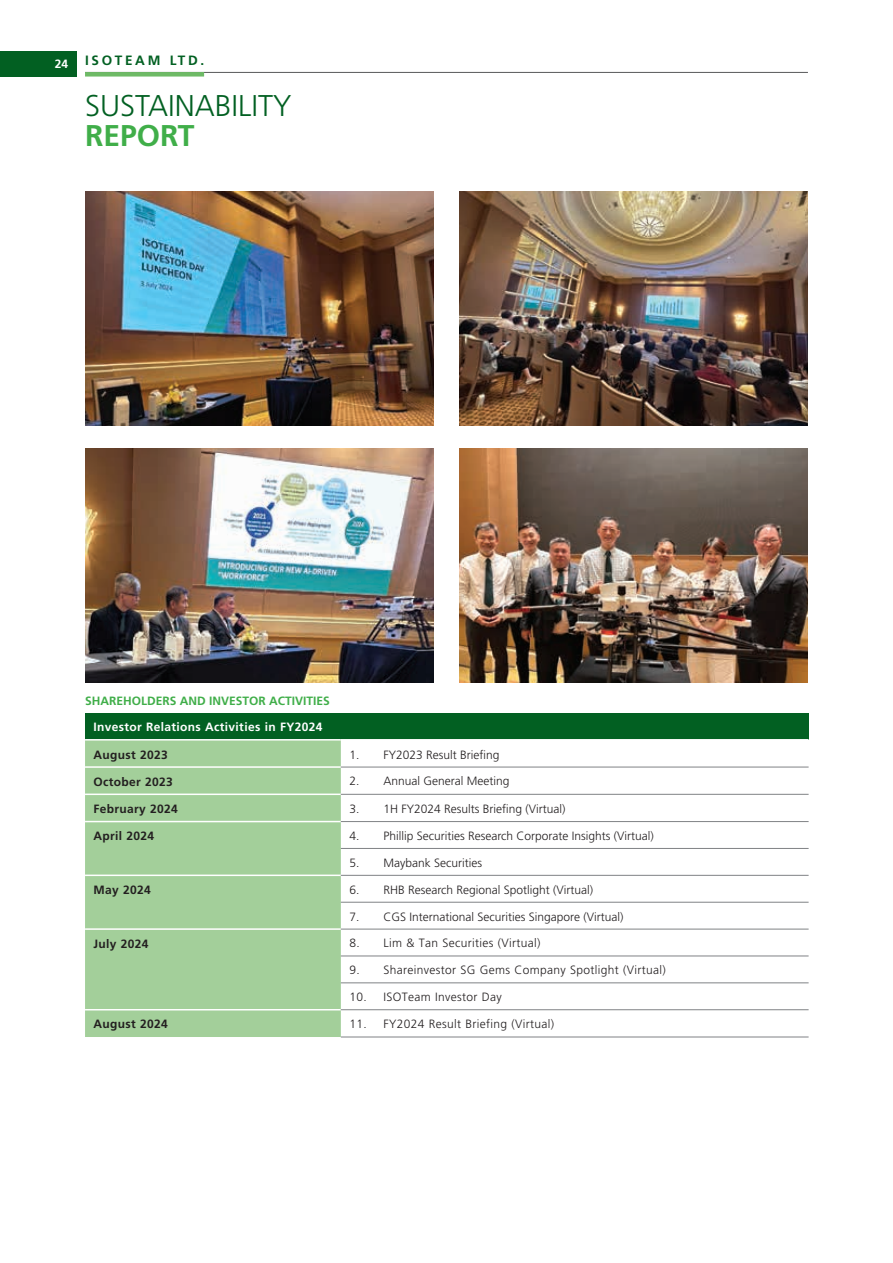
<style>
.page{position:relative;width:893px;height:1263px;background:#fff}
.page>*{position:absolute;margin:0;border:0;box-sizing:border-box;transform-origin:0 0}
.t1{font:300 30px "Frutiger LT Std";color:#026022}
.t2{font:700 30px "Frutiger LT Std";color:#40ae49}
.t3{font:700 13.5px "Frutiger LT Std";letter-spacing:.2em;color:#026022}
.t4{font:300 12px "Frutiger LT Std";color:#231f20}
.t5{font:300 12px "Frutiger LT Std";letter-spacing:.03em;color:#231f20}
.t6{font:700 12px "Frutiger LT Std";letter-spacing:.03em;color:#231f20}
.t7{font:700 12px "Frutiger LT Std";letter-spacing:.03em;color:#fff}
.t8{font:700 12px "Frutiger LT Std";color:#40ae49}
</style>
<div class="page">
<img style="left:85px;top:191px;width:349px;height:234px">
<img style="left:85px;top:449px;width:349px;height:233px">
<img style="left:459px;top:191px;width:349px;height:234px">
<img style="left:459px;top:449px;width:349px;height:233px">
<div style="left:85px;top:713px;width:724px;height:27px;background:#026022"></div>
<div style="left:85px;top:740px;width:256px;height:297px;background:#a3cf9a"></div>
<hr style="left:85px;top:739px;width:256px;height:1px;background:#fff">
<hr style="left:341px;top:739px;width:468px;height:1px;background:#fff">
<hr style="left:85px;top:821px;width:256px;height:1px;background:#fff">
<hr style="left:85px;top:874px;width:256px;height:2px;background:#fff">
<hr style="left:85px;top:928px;width:256px;height:2px;background:#fff">
<hr style="left:85px;top:1009px;width:256px;height:1px;background:#fff">
<hr style="left:85px;top:766px;width:256px;height:2px;background:#fff">
<hr style="left:85px;top:793px;width:256px;height:2px;background:#fff">
<hr style="left:341px;top:767px;width:468px;height:1px;background:#808285">
<hr style="left:341px;top:794px;width:468px;height:1px;background:#808285">
<hr style="left:341px;top:821px;width:468px;height:1px;background:#808285">
<hr style="left:341px;top:848px;width:468px;height:1px;background:#808285">
<hr style="left:341px;top:875px;width:468px;height:1px;background:#808285">
<hr style="left:341px;top:902px;width:468px;height:1px;background:#808285">
<hr style="left:341px;top:929px;width:468px;height:1px;background:#808285">
<hr style="left:341px;top:955px;width:468px;height:1px;background:#808285">
<hr style="left:341px;top:982px;width:468px;height:1px;background:#808285">
<hr style="left:341px;top:1009px;width:468px;height:1px;background:#808285">
<hr style="left:341px;top:1036px;width:468px;height:1px;background:#808285">
<div style="left:0;top:51px;width:77px;height:26px;background:#026022"></div>
<hr style="left:85px;top:72px;width:723px;height:1px;background:#57585a">
<div style="left:85px;top:72px;width:119px;height:5px;background:#6eba66"></div>
<p class="t7" style="left:55px;top:57px;width:15px">24</p>
<p class="t3" style="left:85px;top:53px;width:121px">ISOTEAM LTD.</p>
<h1 class="t1" style="left:85px;top:89px;width:208px">SUSTAINABILITY</h1>
<h1 class="t2" style="left:85px;top:118px;width:111px">REPORT</h1>
<p class="t8" style="left:85px;top:693px;width:246px">SHAREHOLDERS AND INVESTOR ACTIVITIES</p>
<p class="t7" style="left:94px;top:720px;width:230px">Investor Relations Activities in FY2024</p>
<p class="t6" style="left:94px;top:747px;width:76px">August 2023</p>
<p class="t4" style="left:349px;top:748px;width:152px">1. FY2023 Result Briefing</p>
<p class="t6" style="left:94px;top:774px;width:81px">October 2023</p>
<p class="t4" style="left:349px;top:774px;width:162px">2. Annual General Meeting</p>
<p class="t6" style="left:94px;top:802px;width:86px">February 2024</p>
<p class="t4" style="left:349px;top:802px;width:218px">3. 1H FY2024 Results Briefing (Virtual)</p>
<p class="t6" style="left:94px;top:829px;width:62px">April 2024</p>
<p class="t4" style="left:349px;top:829px;width:306px">4. Phillip Securities Research Corporate Insights (Virtual)</p>
<p class="t4" style="left:349px;top:856px;width:134px">5. Maybank Securities</p>
<p class="t6" style="left:94px;top:883px;width:59px">May 2024</p>
<p class="t4" style="left:349px;top:883px;width:245px">6. RHB Research Regional Spotlight (Virtual)</p>
<p class="t4" style="left:349px;top:910px;width:276px">7. CGS International Securities Singapore (Virtual)</p>
<p class="t6" style="left:94px;top:937px;width:57px">July 2024</p>
<p class="t5" style="left:349px;top:936px;width:193px">8. Lim &amp; Tan Securities (Virtual)</p>
<p class="t5" style="left:349px;top:963px;width:318px">9. Shareinvestor SG Gems Company Spotlight (Virtual)</p>
<p class="t5" style="left:349px;top:990px;width:154px">10. ISOTeam Investor Day</p>
<p class="t6" style="left:94px;top:1017px;width:76px">August 2024</p>
<p class="t5" style="left:349px;top:1017px;width:206px">11. FY2024 Result Briefing (Virtual)</p>
</div>
